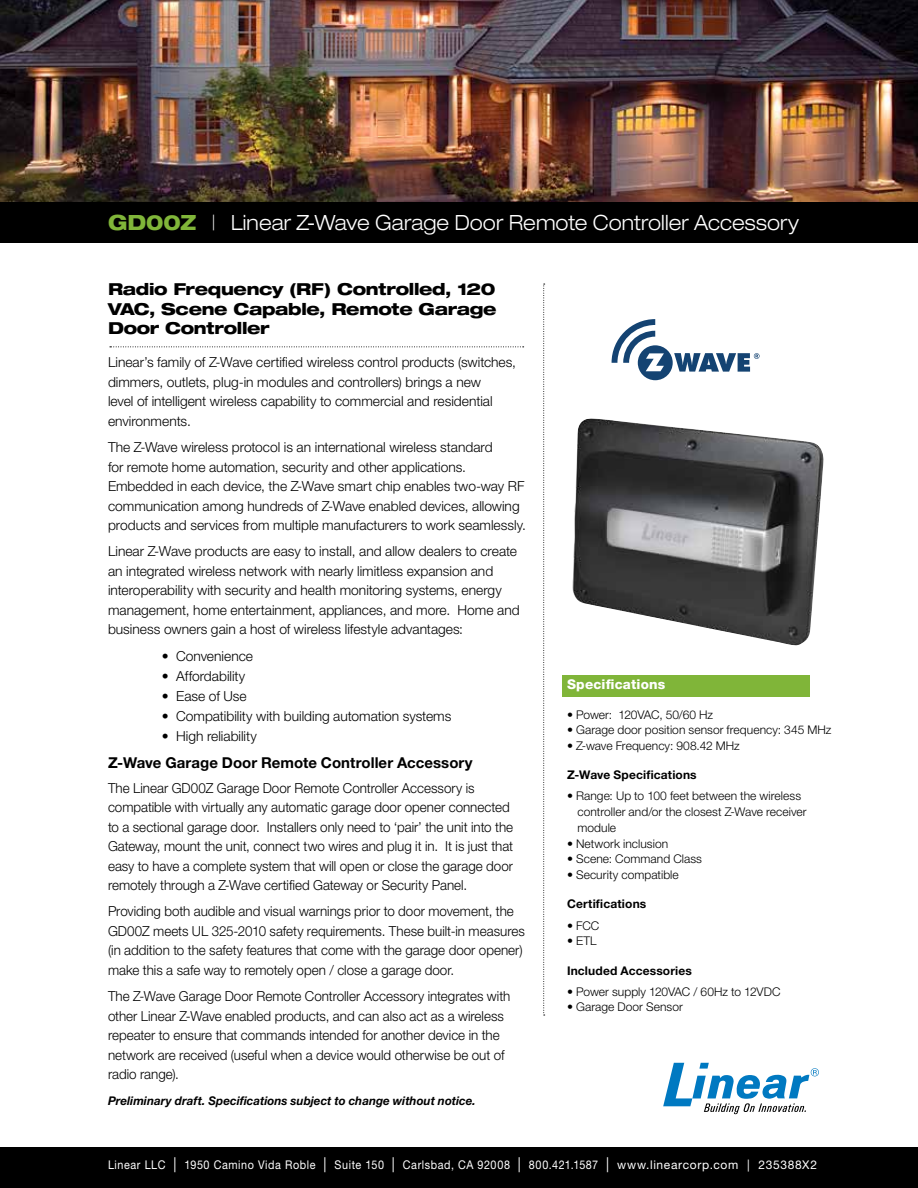
<style>
.page{position:relative;width:918px;height:1188px;background:#fff}
.page>*{position:absolute;margin:0;border:0;box-sizing:border-box;transform-origin:0 0}
.t1{font:300 expanded 21px "Helvetica Neue LT Std";letter-spacing:.005em;color:#fff;scale:.93 1}
.t2{font:800 expanded 16.5px/19.5px "Helvetica Neue LT Std";letter-spacing:-.02em;color:#000;text-align:justify}
.t3{font:700 15px "Helvetica Neue LT Std";color:#000}
.t4{font:300 13.8px/19.5px "Helvetica Neue LT Std";color:#000}
.t5{font:800 13.5px "Helvetica Neue LT Std";letter-spacing:.015em;color:#fff}
.t6{font:300 12px/15.8px "Helvetica Neue LT Std";letter-spacing:.005em;color:#000}
.t7{font:12px "Helvetica Neue LT Std";letter-spacing:.05em;color:#fff;scale:.9 1}
.t8{font:italic 700 12px "Helvetica Neue LT Std";letter-spacing:.005em;color:#000}
.t9{font:700 12px "Helvetica Neue LT Std";letter-spacing:.01em;color:#000}
.s1{font-weight:800;color:#80b539}
.s2{font-weight:100}
.s3{font-size:15px}
</style>
<div class="page">
<div style="left:0;top:1148px;width:918px;height:40px;background:#000"></div>
<img style="left:0;top:0;width:918px;height:202px">
<div style="left:0;top:202px;width:918px;height:41px;background:#000"></div>
<div style="left:562px;top:675px;width:248px;height:21px;background:#80b539"></div>
<svg style="left:663px;top:1063px;width:156px;height:51px"></svg>
<svg style="left:612px;top:319px;width:148px;height:61px"></svg>
<svg style="left:543px;top:284px;width:2px;height:732px"></svg>
<svg style="left:110px;top:346px;width:414px;height:1px"></svg>
<img style="left:572px;top:419px;width:252px;height:227px">
<h1 class="t1" style="left:108px;top:210px;width:745px"><span class="s1">GD00Z</span> <span class="s2">|</span> Linear Z-Wave Garage Door Remote Controller Accessory</h1>
<p class="t2" style="left:108px;top:279px;width:390px">Radio Frequency (RF) Controlled, 120<br>VAC, Scene Capable, Remote Garage Door Controller</p>
<p class="t4" style="left:108px;top:352px;width:410px">Linear’s family of Z-Wave certified wireless control products (switches, dimmers, outlets, plug-in modules and controllers) brings a new<br>level of intelligent wireless capability to commercial and residential environments.</p>
<p class="t4" style="left:108px;top:437px;width:420px">The Z-Wave wireless protocol is an international wireless standard<br>for remote home automation, security and other applications.<br>Embedded in each device, the Z-Wave smart chip enables two-way RF communication among hundreds of Z-Wave enabled devices, allowing products and services from multiple manufacturers to work seamlessly.</p>
<p class="t4" style="left:108px;top:541px;width:413px">Linear Z-Wave products are easy to install, and allow dealers to create an integrated wireless network with nearly limitless expansion and interoperability with security and health monitoring systems, energy management, home entertainment, appliances, and more. Home and business owners gain a host of wireless lifestyle advantages:</p>
<p class="t4" style="left:162px;top:646px;width:93px">• Convenience</p>
<p class="t4" style="left:162px;top:666px;width:85px">• Affordability</p>
<p class="t4" style="left:162px;top:686px;width:86px">• Ease of Use</p>
<p class="t4" style="left:162px;top:706px;width:291px">• Compatibility with building automation systems</p>
<p class="t4" style="left:162px;top:727px;width:96px">• High reliability</p>
<p class="t3" style="left:108px;top:753px;width:366px">Z-Wave Garage Door Remote Controller Accessory</p>
<p class="t4" style="left:108px;top:778px;width:407px">The Linear GD00Z Garage Door Remote Controller Accessory is compatible with virtually any automatic garage door opener connected to a sectional garage door. Installers only need to ‘pair’ the unit into the Gateway, mount the unit, connect two wires and plug it in. It is just that easy to have a complete system that will open or close the garage door remotely through a Z-Wave certified Gateway or Security Panel.</p>
<p class="t4" style="left:108px;top:901px;width:418px">Providing both audible and visual warnings prior to door movement, the GD00Z meets UL 325-2010 safety requirements. These built-in measures (in addition to the safety features that come with the garage door opener) make this a safe way to remotely open / close a garage door.</p>
<p class="t4" style="left:108px;top:986px;width:404px">The Z-Wave Garage Door Remote Controller Accessory integrates with other Linear Z-Wave enabled products, and can also act as a wireless repeater to ensure that commands intended for another device in the network are received (useful when a device would otherwise be out of radio range).</p>
<p class="t8" style="left:108px;top:1094px;width:369px">Preliminary draft. Specifications subject to change without notice.</p>
<p class="t5" style="left:567px;top:676px;width:100px">Specifications</p>
<p class="t6" style="left:567px;top:706px;width:148px">• Power: 120VAC, 50/60 Hz</p>
<p class="t6" style="left:567px;top:722px;width:266px">• Garage door position sensor frequency: 345 MHz</p>
<p class="t6" style="left:567px;top:738px;width:174px">• Z-wave Frequency: 908.42 MHz</p>
<p class="t9" style="left:567px;top:768px;width:131px">Z-Wave Specifications</p>
<p class="t6" style="left:578px;top:788px;width:231px;text-indent:-10px">• Range: Up to 100 feet between the wireless controller and/or the closest Z-Wave receiver module</p>
<p class="t6" style="left:567px;top:835px;width:103px">• Network inclusion</p>
<p class="t6" style="left:567px;top:851px;width:137px">• Scene: Command Class</p>
<p class="t6" style="left:567px;top:867px;width:113px">• Security compatible</p>
<p class="t9" style="left:567px;top:897px;width:81px">Certifications</p>
<p class="t6" style="left:567px;top:917px;width:34px">• FCC</p>
<p class="t6" style="left:567px;top:933px;width:31px">• ETL</p>
<p class="t9" style="left:567px;top:963px;width:126px">Included Accessories</p>
<p class="t6" style="left:567px;top:983px;width:215px">• Power supply 120VAC / 60Hz to 12VDC</p>
<p class="t6" style="left:567px;top:999px;width:117px">• Garage Door Sensor</p>
<p class="t7" style="left:108px;top:1157px;width:789px">Linear LLC <span class="s3">|</span> 1950 Camino Vida Roble <span class="s3">|</span> Suite 150 <span class="s3">|</span> Carlsbad, CA 92008 <span class="s3">|</span> 800.421.1587 <span class="s3">|</span> www.linearcorp.com | 235388X2</p>
</div>
